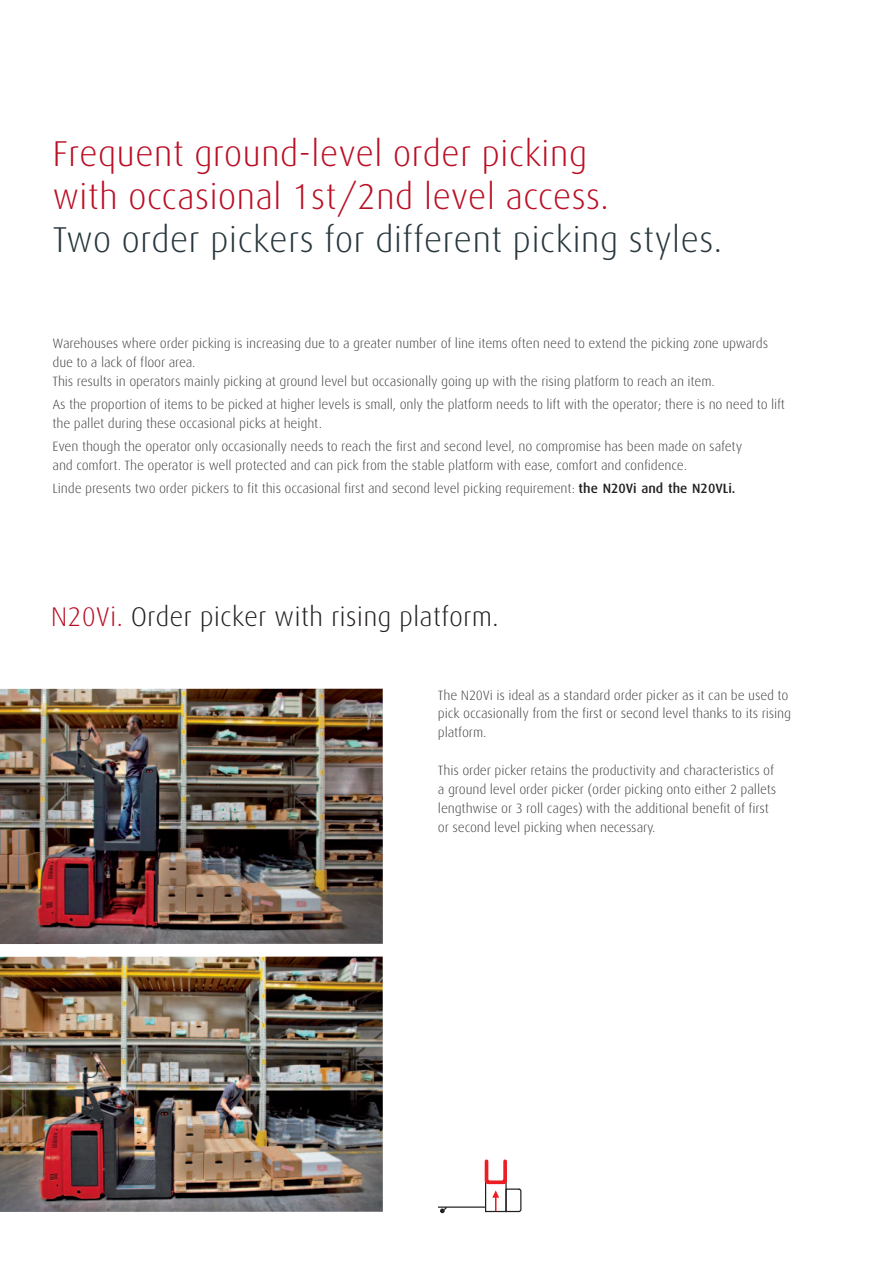
<style>
.page{position:relative;width:893px;height:1263px;background:#fff}
.page>*{position:absolute;margin:0;border:0;box-sizing:border-box;transform-origin:0 0}
.t1{font:300 36px/43.2px "Linde Dax";color:#ba0f25}
.t2{font:300 36px "Linde Dax";color:#27373d}
.t3{font:300 27px "Linde Dax";color:#231f20}
.t4{font:300 13.5px/18.9px "Linde Dax";letter-spacing:-.015em;color:#3e3e3f}
.s1{font-weight:500;color:#231f20}
.s2{color:#ba0f25}
</style>
<div class="page">
<img style="left:0;top:689px;width:383px;height:255px">
<img style="left:0;top:956px;width:383px;height:256px">
<hr style="left:438px;top:1206px;width:47px;height:2px;background:#231f20">
<svg style="left:440px;top:1206px;width:8px;height:7px"></svg>
<svg style="left:483px;top:1159px;width:38px;height:54px"></svg>
<h1 class="t1" style="left:53px;top:134px;width:558px">Frequent ground-level order picking with occasional 1st/2nd level access.</h1>
<h1 class="t2" style="left:53px;top:224px;width:671px">Two order pickers for different picking styles.</h1>
<p class="t4" style="left:53px;top:335px;width:717px">Warehouses where order picking is increasing due to a greater number of line items often need to extend the picking zone upwards due to a lack of floor area.<br>This results in operators mainly picking at ground level but occasionally going up with the rising platform to reach an item.</p>
<p class="t4" style="left:53px;top:396px;width:734px">As the proportion of items to be picked at higher levels is small, only the platform needs to lift with the operator; there is no need to lift the pallet during these occasional picks at height.</p>
<p class="t4" style="left:53px;top:438px;width:691px">Even though the operator only occasionally needs to reach the first and second level, no compromise has been made on safety and comfort. The operator is well protected and can pick from the stable platform with ease, comfort and confidence.</p>
<p class="t4" style="left:53px;top:480px;width:684px">Linde presents two order pickers to fit this occasional first and second level picking requirement: <span class="s1">the N20Vi and the N20VLi.</span></p>
<h2 class="t3" style="left:51px;top:605px;width:450px"><span class="s2">N20Vi.</span> Order picker with rising platform.</h2>
<p class="t4" style="left:438px;top:686px;width:355px">The N20Vi is ideal as a standard order picker as it can be used to pick occasionally from the first or second level thanks to its rising platform.</p>
<p class="t4" style="left:438px;top:762px;width:340px">This order picker retains the productivity and characteristics of a ground level order picker (order picking onto either 2 pallets lengthwise or 3 roll cages) with the additional benefit of first or second level picking when necessary.</p>
</div>
